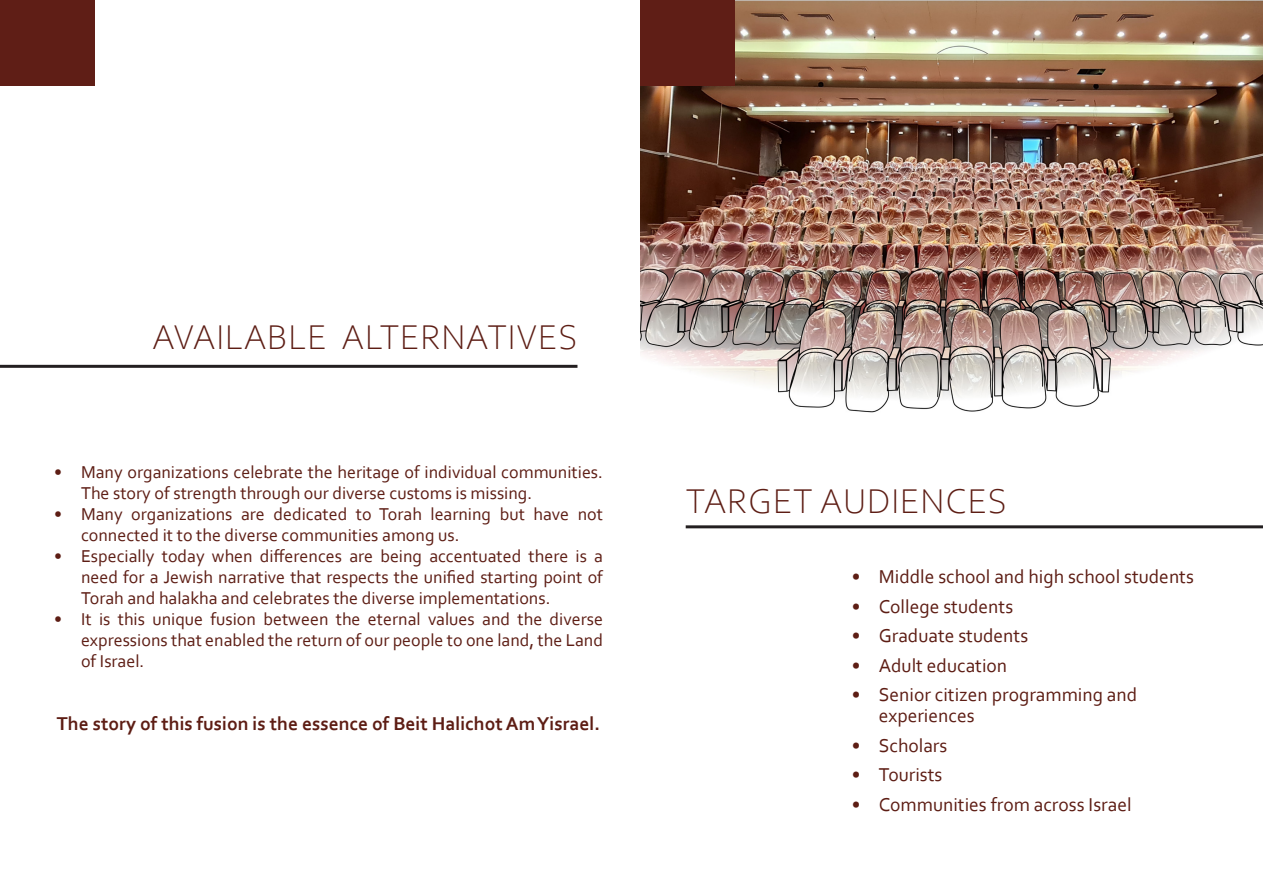
<style>
.page{position:relative;width:1263px;height:893px;background:#fff}
.page>*{position:absolute;margin:0;border:0;box-sizing:border-box;transform-origin:0 0}
.t1{font:300 36px "Corbel";letter-spacing:.025em;color:#5d1d14}
.t2{font:19.5px/21px "Corbel";color:#5d1d14}
.t3{font:700 19.5px "Corbel";color:#5d1d14}
.t4{font:18px/21px "Corbel";color:#5d1d14}
</style>
<div class="page">
<img style="left:640px;top:0;width:623px;height:413px">
<div style="left:0;top:0;width:95px;height:85px;background:#5f1e16"></div>
<div style="left:641px;top:0;width:94px;height:85px;background:#5f1e16"></div>
<hr style="left:0;top:365px;width:577px;height:3px;background:#231f20">
<hr style="left:686px;top:525px;width:577px;height:3px;background:#231f20">
<p class="t1" style="left:152px;top:314px;width:427px">AVAILABLE ALTERNATIVES</p>
<p class="t4" style="left:81px;top:461px;width:523px;text-indent:-27px">• Many organizations celebrate the heritage of individual communities.<br>The story of strength through our diverse customs is missing.</p>
<p class="t4" style="left:81px;top:503px;width:523px;text-indent:-27px">• Many organizations are dedicated to Torah learning but have not connected it to the diverse communities among us.</p>
<p class="t4" style="left:81px;top:545px;width:523px;text-align:justify;text-indent:-27px">• Especially today when differences are being accentuated there is a need for a Jewish narrative that respects the unified starting point of Torah and halakha and celebrates the diverse implementations.</p>
<p class="t4" style="left:81px;top:608px;width:523px;text-align:justify;text-indent:-27px">• It is this unique fusion between the eternal values and the diverse expressions that enabled the return of our people to one land, the Land of Israel.</p>
<p class="t3" style="left:57px;top:711px;width:545px">The story of this fusion is the essence of Beit Halichot Am Yisrael.</p>
<p class="t1" style="left:686px;top:477px;width:323px">TARGET AUDIENCES</p>
<p class="t2" style="left:852px;top:566px;width:344px">• Middle school and high school students</p>
<p class="t2" style="left:852px;top:595px;width:163px">• College students</p>
<p class="t2" style="left:852px;top:625px;width:178px">• Graduate students</p>
<p class="t2" style="left:852px;top:654px;width:157px">• Adult education</p>
<p class="t2" style="left:879px;top:684px;width:260px;text-indent:-27px">• Senior citizen programming and experiences</p>
<p class="t2" style="left:852px;top:734px;width:97px">• Scholars</p>
<p class="t2" style="left:852px;top:764px;width:92px">• Tourists</p>
<p class="t2" style="left:852px;top:793px;width:281px">• Communities from across Israel</p>
</div>
